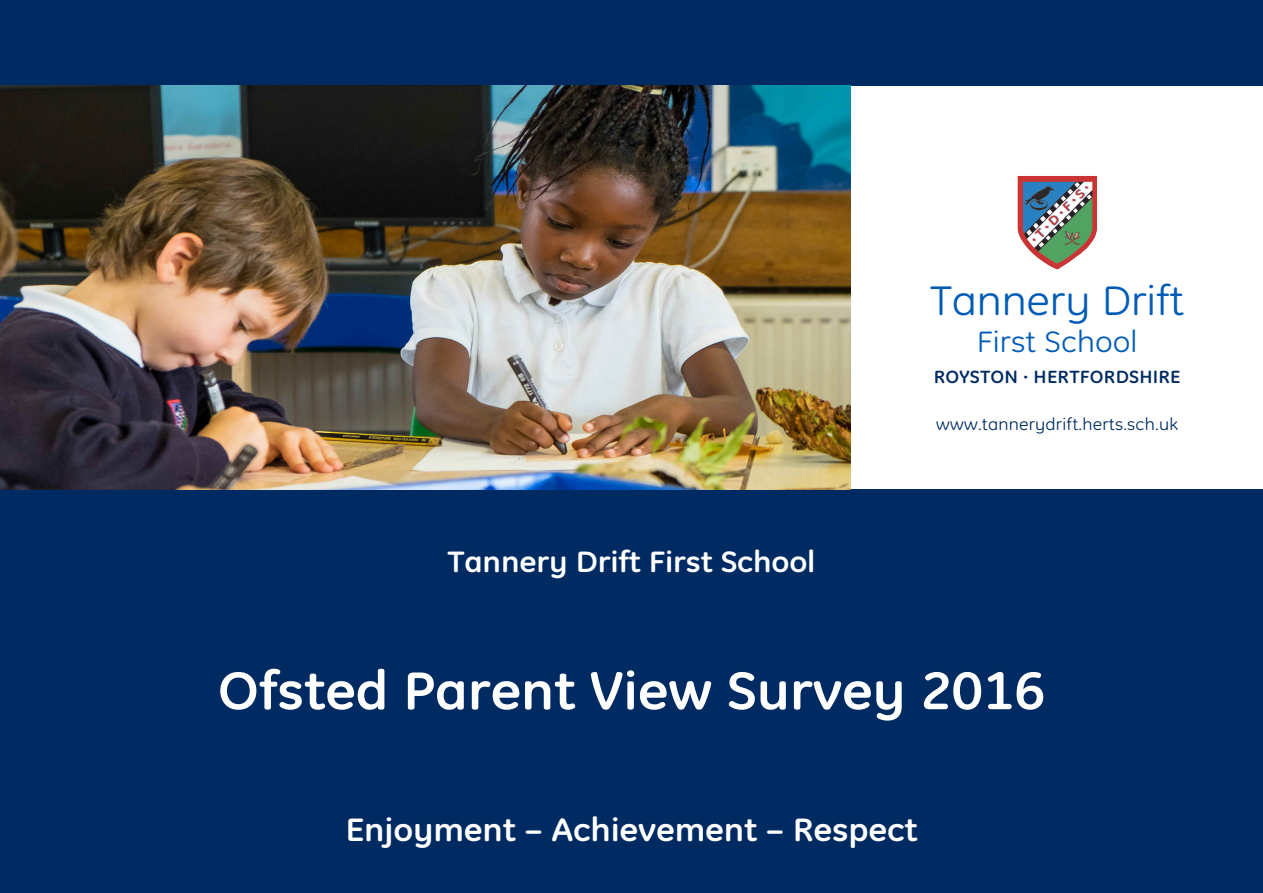
<style>
.page{position:relative;width:1263px;height:893px;background:#fff}
.page>*{position:absolute;margin:0;border:0;box-sizing:border-box;transform-origin:0 0}
.t1{font:700 54px "GE Inspira";letter-spacing:-.005em;color:#fff;scale:1.1 1}
.t2{font:42px "GE Inspira";letter-spacing:-.005em;color:#005bb7;scale:1.1 1}
.t3{font:700 33px "GE Inspira";letter-spacing:-.005em;color:#fff;scale:1.1 1}
.t4{font:700 30px "GE Inspira";letter-spacing:-.005em;color:#fff;scale:1.1 1}
.t5{font:30px "GE Inspira";color:#005bb7;scale:1.1 1}
.t6{font:700 18px "GE Inspira";letter-spacing:.01em;color:#002b62;scale:1.1 1}
.t7{font:16.95px "GE Inspira";letter-spacing:.01em;color:#002b62;scale:1.1 1}
</style>
<div class="page">
<div style="left:0;top:0;width:1263px;height:85px;background:#002b62"></div>
<div style="left:0;top:489px;width:1263px;height:404px;background:#002b62"></div>
<img style="left:0;top:85px;width:850px;height:404px">
<img style="left:1017px;top:176px;width:80px;height:94px">
<h3 class="t4" style="left:447px;top:552px;width:336px">Tannery Drift First School</h3>
<h2 class="t2" style="left:930px;top:286px;width:232px">Tannery Drift</h2>
<h3 class="t5" style="left:977px;top:332px;width:148px">First School</h3>
<p class="t6" style="left:934px;top:371px;width:226px">ROYSTON <sup>•</sup> HERTFORDSHIRE</p>
<p class="t7" style="left:936px;top:419px;width:221px">www.tannerydrift.herts.sch.uk</p>
<h1 class="t1" style="left:218px;top:672px;width:754px">Ofsted Parent View Survey 2016</h1>
<h3 class="t3" style="left:345px;top:818px;width:522px">Enjoyment – Achievement – Respect</h3>
</div>
